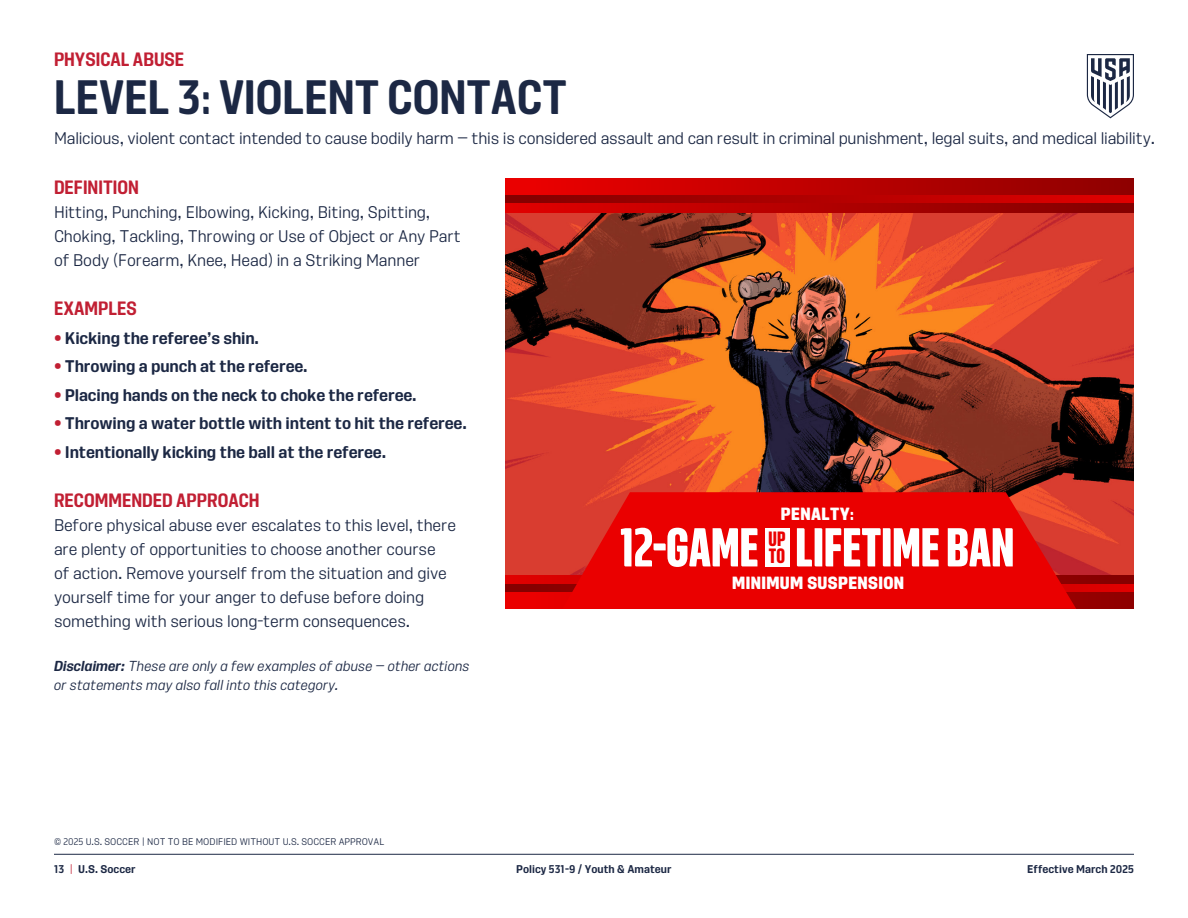
<style>
.page{position:relative;width:1188px;height:918px;background:#fff}
.page>*{position:absolute;margin:0;border:0;box-sizing:border-box;transform-origin:0 0}
.t1{font:900 51px "USSF90 Minutes Display Cond";color:#fff}
.t2{font:700 45px "USSF90 Minutes Display";color:#1c2844}
.t3{font:900 19.35px/16.5px "USSF90 Minutes Display Cond";color:#ea0000}
.t4{font:700 18px "USSF90 Minutes Display";color:#c11f33}
.t5{font:900 16.5px "USSF90 Minutes Display";letter-spacing:.025em;color:#fff}
.t6{font:300 15.75px/24px "USSF90 Minutes Text";letter-spacing:-.01em;color:#1c2844}
.t7{font:700 15.75px "USSF90 Minutes Text";letter-spacing:-.01em;color:#1c2844}
.t8{font:italic 300 13.5px/19.5px "USSF90 Minutes Text";letter-spacing:-.01em;color:#1c2844}
.t9{font:700 10.5px "USSF90 Minutes Text";color:#1c2844}
.t10{font:300 9px "USSF90 Minutes Text";color:#1c2844}
.s1{color:#c11f33}
.s2{font-weight:700}
.s3{font-weight:300;color:#c11f33}
</style>
<div class="page">
<img style="left:505px;top:212px;width:628px;height:363px">
<svg style="left:505px;top:584px;width:628px;height:9px"></svg>
<svg style="left:505px;top:575px;width:628px;height:9px"></svg>
<svg style="left:505px;top:593px;width:628px;height:16px"></svg>
<svg style="left:505px;top:195px;width:628px;height:8px"></svg>
<svg style="left:505px;top:203px;width:628px;height:9px"></svg>
<div style="left:505px;top:178px;width:628px;height:17px;background:linear-gradient(to right,#e00,#8e0000)"></div>
<svg style="left:562px;top:492px;width:514px;height:117px;fill:#ea0000"></svg>
<div style="left:765px;top:528px;width:24px;height:38px;background:#fff"></div>
<hr style="left:54px;top:854px;width:1080px;height:1px;background:#1c2844">
<svg style="left:1087px;top:54px;width:47px;height:64px"></svg>
<p class="t4" style="left:54px;top:48px;width:132px">PHYSICAL ABUSE</p>
<h2 class="t2" style="left:54px;top:70px;width:514px">LEVEL 3: VIOLENT CONTACT</h2>
<p class="t6" style="left:54px;top:125px;width:1103px">Malicious, violent contact intended to cause bodily harm — this is considered assault and can result in criminal punishment, legal suits, and medical liability.</p>
<p class="t4" style="left:54px;top:176px;width:86px">DEFINITION</p>
<p class="t6" style="left:54px;top:199px;width:408px">Hitting, Punching, Elbowing, Kicking, Biting, Spitting,<br>Choking, Tackling, Throwing or Use of Object or Any Part of Body (Forearm, Knee, Head) in a Striking Manner</p>
<p class="t4" style="left:54px;top:298px;width:84px">EXAMPLES</p>
<p class="t7" style="left:54px;top:328px;width:207px"><span class="s1">•</span> Kicking the referee’s shin.</p>
<p class="t7" style="left:54px;top:357px;width:255px"><span class="s1">•</span> Throwing a punch at the referee.</p>
<p class="t7" style="left:54px;top:385px;width:364px"><span class="s1">•</span> Placing hands on the neck to choke the referee.</p>
<p class="t7" style="left:54px;top:414px;width:414px"><span class="s1">•</span> Throwing a water bottle with intent to hit the referee.</p>
<p class="t7" style="left:54px;top:442px;width:334px"><span class="s1">•</span> Intentionally kicking the ball at the referee.</p>
<p class="t4" style="left:54px;top:490px;width:207px">RECOMMENDED APPROACH</p>
<p class="t6" style="left:54px;top:513px;width:404px">Before physical abuse ever escalates to this level, there are plenty of opportunities to choose another course<br>of action. Remove yourself from the situation and give yourself time for your anger to defuse before doing something with serious long-term consequences.</p>
<p class="t8" style="left:54px;top:656px;width:417px"><span class="s2">Disclaimer:</span> These are only a few examples of abuse — other actions or statements may also fall into this category.</p>
<p class="t10" style="left:54px;top:836px;width:332px">© 2025 U.S. SOCCER | NOT TO BE MODIFIED WITHOUT U.S. SOCCER APPROVAL</p>
<p class="t5" style="left:781px;top:504px;width:74px">PENALTY:</p>
<h1 class="t1" style="left:621px;top:518px;width:140px">12-GAME</h1>
<p class="t3" style="left:769px;top:531px;width:18px">UP<br>TO</p>
<h1 class="t1" style="left:795px;top:518px;width:221px">LIFETIME BAN</h1>
<p class="t5" style="left:732px;top:573px;width:173px">MINIMUM SUSPENSION</p>
<p class="t9" style="left:54px;top:862px;width:83px">13 <span class="s3">|</span> U.S. Soccer</p>
<p class="t9" style="left:516px;top:862px;width:157px">Policy 531-9 / Youth &amp; Amateur</p>
<p class="t9" style="left:1027px;top:862px;width:108px">Effective March 2025</p>
</div>
